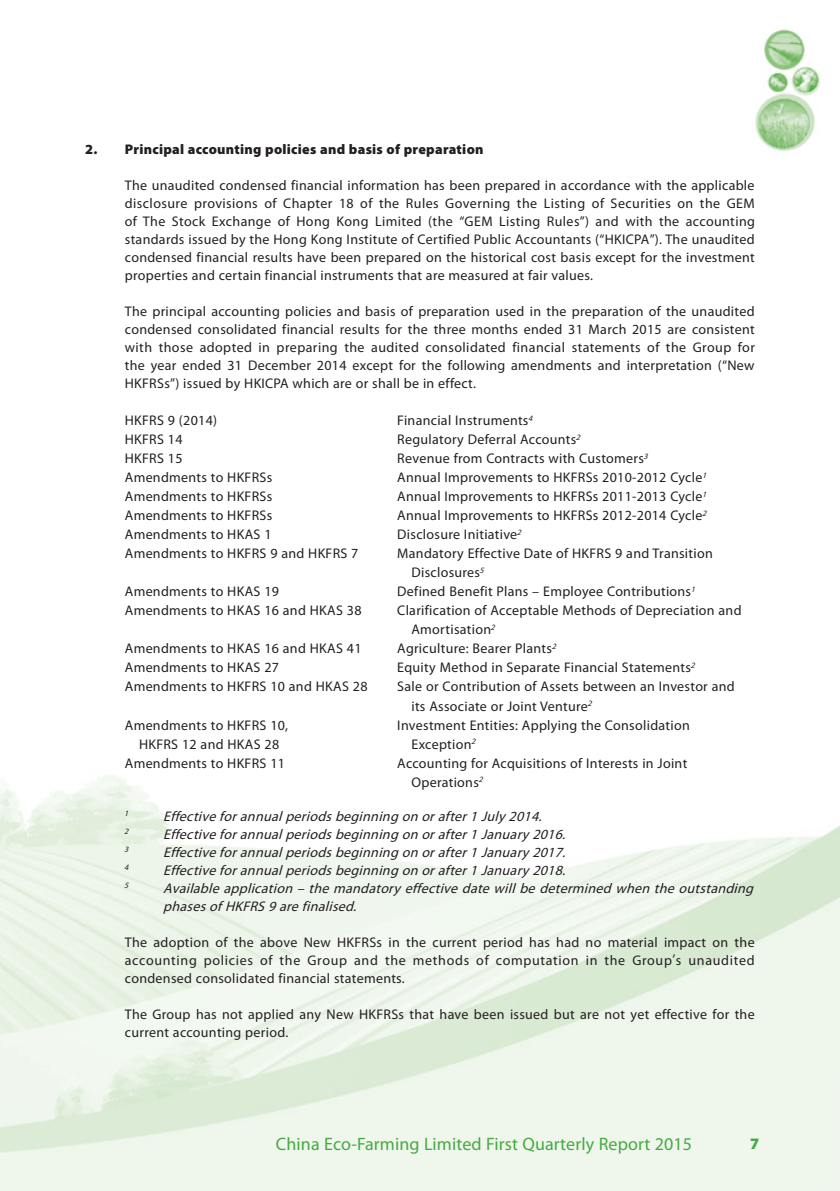
<style>
.page{position:relative;width:840px;height:1191px;background:#fff}
.page>*{position:absolute;margin:0;border:0;box-sizing:border-box;transform-origin:0 0}
.t1{font:18px "Myriad Pro";letter-spacing:.005em;color:#46aa42}
.t2{font:900 16px "Myriad Pro";color:#46aa42}
.Notes{font:14px/18px "Myriad Pro";letter-spacing:.02em;color:#231f20}
.Notes-2{font:italic 14px/18px "Myriad Pro";color:#231f20}
.Notes_HD1{font:900 14px "Myriad Pro";letter-spacing:.02em;color:#231f20}
.Notes-3{font:italic 8.2px "Myriad Pro";color:#231f20}
</style>
<div class="page">
<img style="left:0;top:29px;width:839px;height:1162px">
<p class="Notes_HD1" style="left:85px;top:140px;width:400px">2. Principal accounting policies and basis of preparation</p>
<p class="Notes" style="left:125px;top:176px;width:631px;text-align:justify">The unaudited condensed financial information has been prepared in accordance with the applicable disclosure provisions of Chapter 18 of the Rules Governing the Listing of Securities on the GEM of The Stock Exchange of Hong Kong Limited (the “GEM Listing Rules”) and with the accounting standards issued by the Hong Kong Institute of Certified Public Accountants (“HKICPA”). The unaudited condensed financial results have been prepared on the historical cost basis except for the investment properties and certain financial instruments that are measured at fair values.</p>
<p class="Notes" style="left:125px;top:302px;width:631px;text-align:justify">The principal accounting policies and basis of preparation used in the preparation of the unaudited condensed consolidated financial results for the three months ended 31 March 2015 are consistent with those adopted in preparing the audited consolidated financial statements of the Group for the year ended 31 December 2014 except for the following amendments and interpretation (“New HKFRSs”) issued by HKICPA which are or shall be in effect.</p>
<p class="Notes" style="left:125px;top:411px;width:94px">HKFRS 9 (2014)</p>
<p class="Notes" style="left:397px;top:411px;width:139px">Financial Instruments<sup>4</sup></p>
<p class="Notes" style="left:125px;top:430px;width:59px">HKFRS 14</p>
<p class="Notes" style="left:397px;top:430px;width:187px">Regulatory Deferral Accounts<sup>2</sup></p>
<p class="Notes" style="left:125px;top:449px;width:59px">HKFRS 15</p>
<p class="Notes" style="left:397px;top:449px;width:254px">Revenue from Contracts with Customers<sup>3</sup></p>
<p class="Notes" style="left:125px;top:468px;width:149px">Amendments to HKFRSs</p>
<p class="Notes" style="left:397px;top:468px;width:313px">Annual Improvements to HKFRSs 2010-2012 Cycle<sup>1</sup></p>
<p class="Notes" style="left:125px;top:487px;width:149px">Amendments to HKFRSs</p>
<p class="Notes" style="left:397px;top:487px;width:313px">Annual Improvements to HKFRSs 2011-2013 Cycle<sup>1</sup></p>
<p class="Notes" style="left:125px;top:506px;width:149px">Amendments to HKFRSs</p>
<p class="Notes" style="left:397px;top:506px;width:313px">Annual Improvements to HKFRSs 2012-2014 Cycle<sup>2</sup></p>
<p class="Notes" style="left:125px;top:525px;width:148px">Amendments to HKAS 1</p>
<p class="Notes" style="left:397px;top:525px;width:128px">Disclosure Initiative<sup>2</sup></p>
<p class="Notes" style="left:125px;top:544px;width:235px">Amendments to HKFRS 9 and HKFRS 7</p>
<p class="Notes" style="left:411px;top:544px;width:303px;line-height:19px;text-indent:-14px">Mandatory Effective Date of HKFRS 9 and Transition<br>Disclosures<sup>5</sup></p>
<p class="Notes" style="left:125px;top:582px;width:156px">Amendments to HKAS 19</p>
<p class="Notes" style="left:397px;top:582px;width:301px">Defined Benefit Plans – Employee Contributions<sup>1</sup></p>
<p class="Notes" style="left:125px;top:601px;width:238px">Amendments to HKAS 16 and HKAS 38</p>
<p class="Notes" style="left:411px;top:601px;width:331px;line-height:19px;text-indent:-14px">Clarification of Acceptable Methods of Depreciation and<br>Amortisation<sup>2</sup></p>
<p class="Notes" style="left:125px;top:639px;width:238px">Amendments to HKAS 16 and HKAS 41</p>
<p class="Notes" style="left:397px;top:639px;width:163px">Agriculture: Bearer Plants<sup>2</sup></p>
<p class="Notes" style="left:125px;top:658px;width:156px">Amendments to HKAS 27</p>
<p class="Notes" style="left:397px;top:658px;width:301px">Equity Method in Separate Financial Statements<sup>2</sup></p>
<p class="Notes" style="left:125px;top:677px;width:244px">Amendments to HKFRS 10 and HKAS 28</p>
<p class="Notes" style="left:411px;top:677px;width:324px;line-height:19px;text-indent:-14px">Sale or Contribution of Assets between an Investor and its Associate or Joint Venture<sup>2</sup></p>
<p class="Notes" style="left:125px;top:715px;width:165px;line-height:19px;text-align:center">Amendments to HKFRS 10,<br>HKFRS 12 and HKAS 28</p>
<p class="Notes" style="left:411px;top:715px;width:280px;line-height:19px;text-indent:-14px">Investment Entities: Applying the Consolidation<br>Exception<sup>2</sup></p>
<p class="Notes" style="left:125px;top:753px;width:161px">Amendments to HKFRS 11</p>
<p class="Notes" style="left:411px;top:753px;width:277px;line-height:19px;text-indent:-14px">Accounting for Acquisitions of Interests in Joint<br>Operations<sup>2</sup></p>
<p class="Notes-3" style="left:124px;top:808px;width:8px">1</p>
<p class="Notes-2" style="left:163px;top:807px;width:384px">Effective for annual periods beginning on or after 1 July 2014.</p>
<p class="Notes-3" style="left:124px;top:826px;width:8px">2</p>
<p class="Notes-2" style="left:163px;top:825px;width:408px">Effective for annual periods beginning on or after 1 January 2016.</p>
<p class="Notes-3" style="left:124px;top:844px;width:8px">3</p>
<p class="Notes-2" style="left:163px;top:843px;width:408px">Effective for annual periods beginning on or after 1 January 2017.</p>
<p class="Notes-3" style="left:124px;top:862px;width:8px">4</p>
<p class="Notes-2" style="left:163px;top:861px;width:408px">Effective for annual periods beginning on or after 1 January 2018.</p>
<p class="Notes-3" style="left:124px;top:880px;width:8px">5</p>
<p class="Notes-2" style="left:163px;top:879px;width:595px">Available application – the mandatory effective date will be determined when the outstanding phases of HKFRS 9 are finalised.</p>
<p class="Notes" style="left:125px;top:933px;width:631px;text-align:justify">The adoption of the above New HKFRSs in the current period has had no material impact on the accounting policies of the Group and the methods of computation in the Group’s unaudited condensed consolidated financial statements.</p>
<p class="Notes" style="left:125px;top:1005px;width:631px">The Group has not applied any New HKFRSs that have been issued but are not yet effective for the current accounting period.</p>
<p class="t1" style="left:276px;top:1133px;width:417px">China Eco-Farming Limited First Quarterly Report 2015</p>
<p class="t2" style="left:749px;top:1132px;width:11px">7</p>
</div>
